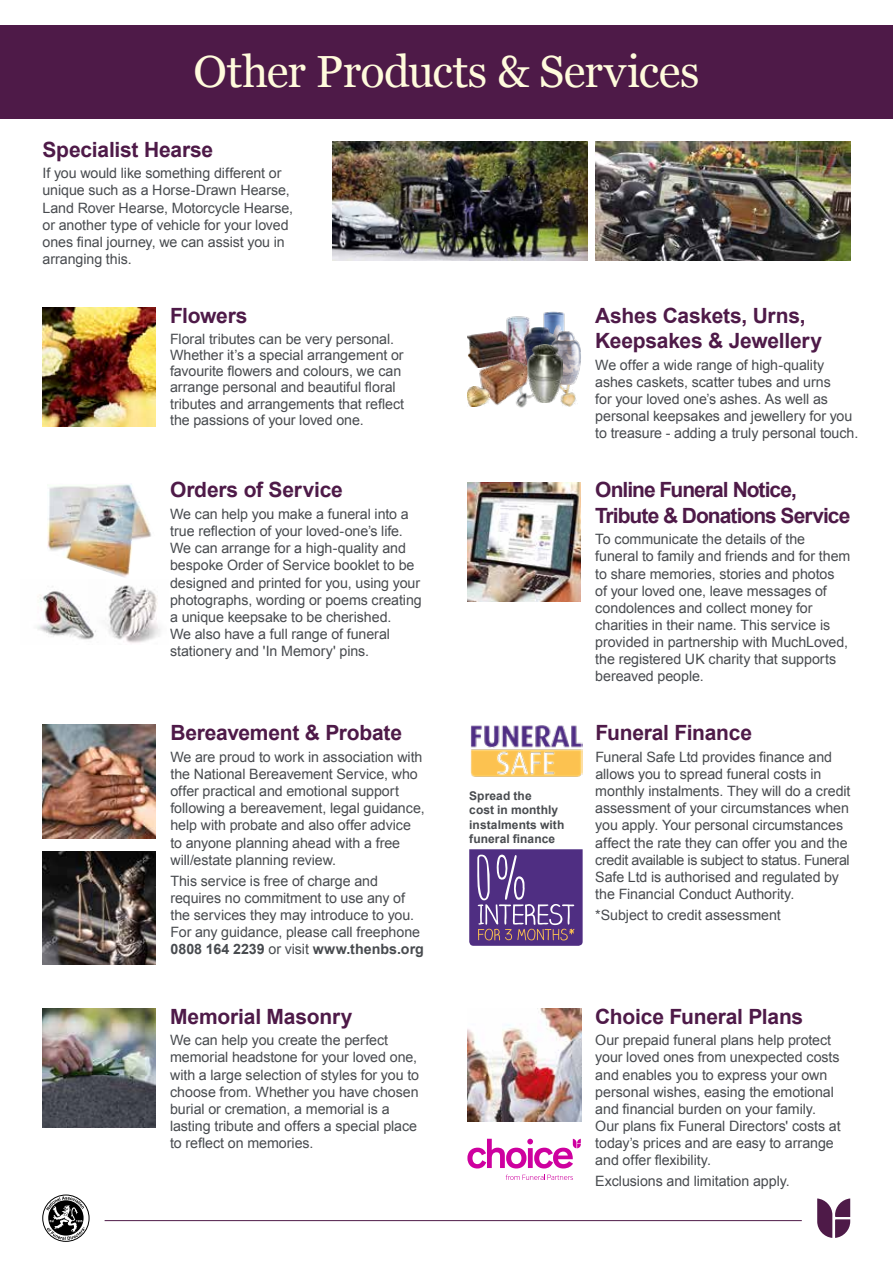
<style>
.page{position:relative;width:893px;height:1263px;background:#fff}
.page>*{position:absolute;margin:0;border:0;box-sizing:border-box;transform-origin:0 0}
.t1{font:45px "Georgia";letter-spacing:-.01em;color:#fffbdc}
.t2{font:700 21px/25.2px "Arial";letter-spacing:-.01em;color:#4e1a48}
.t3{font:700 21px/25.2px "Arial";letter-spacing:-.045em;color:#4e1a48}
.t4{font:14.25px/17.1px "Arial";letter-spacing:-.005em;color:#484b4f}
.t5{font:700 12px/14.4px "Arial";letter-spacing:.005em;color:#484b4f}
.s1{font-weight:700}
</style>
<div class="page">
<div style="left:0;top:26px;width:893px;height:93px;background:#4e1a48"></div>
<svg style="left:817px;top:1198px;width:33px;height:40px"></svg>
<hr style="left:105px;top:1220px;width:697px;height:1px;background:#4e1a48">
<img style="left:43px;top:308px;width:113px;height:119px">
<img style="left:561px;top:385px;width:17px;height:22px">
<img style="left:468px;top:331px;width:34px;height:31px">
<img style="left:539px;top:402px;width:12px;height:1px">
<img style="left:502px;top:316px;width:28px;height:33px">
<img style="left:543px;top:311px;width:22px;height:20px">
<img style="left:472px;top:349px;width:56px;height:59px">
<img style="left:468px;top:387px;width:21px;height:19px">
<img style="left:524px;top:327px;width:32px;height:52px">
<img style="left:549px;top:331px;width:32px;height:54px">
<img style="left:528px;top:344px;width:35px;height:58px">
<img style="left:43px;top:1008px;width:113px;height:119px">
<svg style="left:467px;top:1139px;width:114px;height:29px"></svg>
<svg style="left:506px;top:1174px;width:67px;height:6px"></svg>
<img style="left:468px;top:1008px;width:113px;height:114px">
<img style="left:107px;top:585px;width:54px;height:58px">
<img style="left:37px;top:586px;width:59px;height:54px">
<img style="left:47px;top:484px;width:104px;height:94px">
<img style="left:467px;top:482px;width:114px;height:119px">
<div style="left:43px;top:1195px;width:46px;height:46px;border:1px solid #000;border-radius:50%"></div>
<svg style="left:46px;top:1196px;width:39px;height:44px"></svg>
<img style="left:333px;top:141px;width:255px;height:119px">
<img style="left:595px;top:141px;width:255px;height:119px">
<img style="left:43px;top:725px;width:113px;height:113px">
<img style="left:43px;top:851px;width:113px;height:113px">
<img style="left:470px;top:725px;width:113px;height:52px">
<svg style="left:469px;top:849px;width:114px;height:97px;background:#65478d"></svg>
<h1 class="t1" style="left:193px;top:38px;width:508px">Other Products &amp; Services</h1>
<h2 class="t2" style="left:43px;top:137px;width:172px">Specialist Hearse</h2>
<p class="t4" style="left:43px;top:165px;width:252px">If you would like something different or unique such as a Horse-Drawn Hearse, Land Rover Hearse, Motorcycle Hearse, or another type of vehicle for your loved ones final journey, we can assist you in arranging this.</p>
<h2 class="t2" style="left:170px;top:304px;width:79px">Flowers</h2>
<p class="t4" style="left:170px;top:331px;width:236px;line-height:16.2px">Floral tributes can be very personal.<br>Whether it’s a special arrangement or favourite flowers and colours, we can arrange personal and beautiful floral tributes and arrangements that reflect the passions of your loved one.</p>
<h2 class="t2" style="left:170px;top:478px;width:174px">Orders of Service</h2>
<p class="t4" style="left:170px;top:506px;width:253px">We can help you make a funeral into a true reflection of your loved-one’s life.<br>We can arrange for a high-quality and bespoke Order of Service booklet to be designed and printed for you, using your photographs, wording or poems creating a unique keepsake to be cherished.<br>We also have a full range of funeral stationery and 'In Memory' pins.</p>
<h2 class="t2" style="left:170px;top:721px;width:233px">Bereavement &amp; Probate</h2>
<p class="t4" style="left:170px;top:749px;width:256px">We are proud to work in association with the National Bereavement Service, who offer practical and emotional support following a bereavement, legal guidance, help with probate and also offer advice to anyone planning ahead with a free will/estate planning review.</p>
<p class="t4" style="left:170px;top:872px;width:255px">This service is free of charge and requires no commitment to use any of the services they may introduce to you.<br>For any guidance, please call freephone <span class="s1">0808 164 2239</span> or visit <span class="s1">www.thenbs.org</span></p>
<h2 class="t2" style="left:170px;top:1004px;width:184px">Memorial Masonry</h2>
<p class="t4" style="left:170px;top:1032px;width:250px">We can help you create the perfect memorial headstone for your loved one, with a large selection of styles for you to choose from. Whether you have chosen burial or cremation, a memorial is a lasting tribute and offers a special place to reflect on memories.</p>
<p class="t5" style="left:469px;top:789px;width:97px">Spread the<br>cost in monthly instalments with funeral finance</p>
<h2 class="t2" style="left:595px;top:304px;width:228px">Ashes Caskets, Urns,<br>Keepsakes &amp; Jewellery</h2>
<p class="t4" style="left:595px;top:356px;width:264px">We offer a wide range of high-quality ashes caskets, scatter tubes and urns<br>for your loved one’s ashes. As well as personal keepsakes and jewellery for you to treasure - adding a truly personal touch.</p>
<h2 class="t3" style="left:595px;top:478px;width:257px">Online Funeral Notice,<br>Tribute &amp; Donations Service</h2>
<p class="t4" style="left:595px;top:531px;width:257px">To communicate the details of the funeral to family and friends and for them to share memories, stories and photos<br>of your loved one, leave messages of condolences and collect money for charities in their name. This service is provided in partnership with MuchLoved, the registered UK charity that supports bereaved people.</p>
<h2 class="t2" style="left:595px;top:721px;width:158px">Funeral Finance</h2>
<p class="t4" style="left:595px;top:749px;width:257px">Funeral Safe Ltd provides finance and allows you to spread funeral costs in monthly instalments. They will do a credit assessment of your circumstances when you apply. Your personal circumstances affect the rate they can offer you and the credit available is subject to status. Funeral Safe Ltd is authorised and regulated by the Financial Conduct Authority.</p>
<p class="t4" style="left:595px;top:907px;width:187px">*Subject to credit assessment</p>
<h2 class="t2" style="left:595px;top:1004px;width:209px">Choice Funeral Plans</h2>
<p class="t4" style="left:595px;top:1032px;width:247px">Our prepaid funeral plans help protect your loved ones from unexpected costs and enables you to express your own personal wishes, easing the emotional and financial burden on your family.<br>Our plans fix Funeral Directors' costs at today’s prices and are easy to arrange and offer flexibility.</p>
<p class="t4" style="left:595px;top:1173px;width:196px">Exclusions and limitation apply.</p>
</div>
